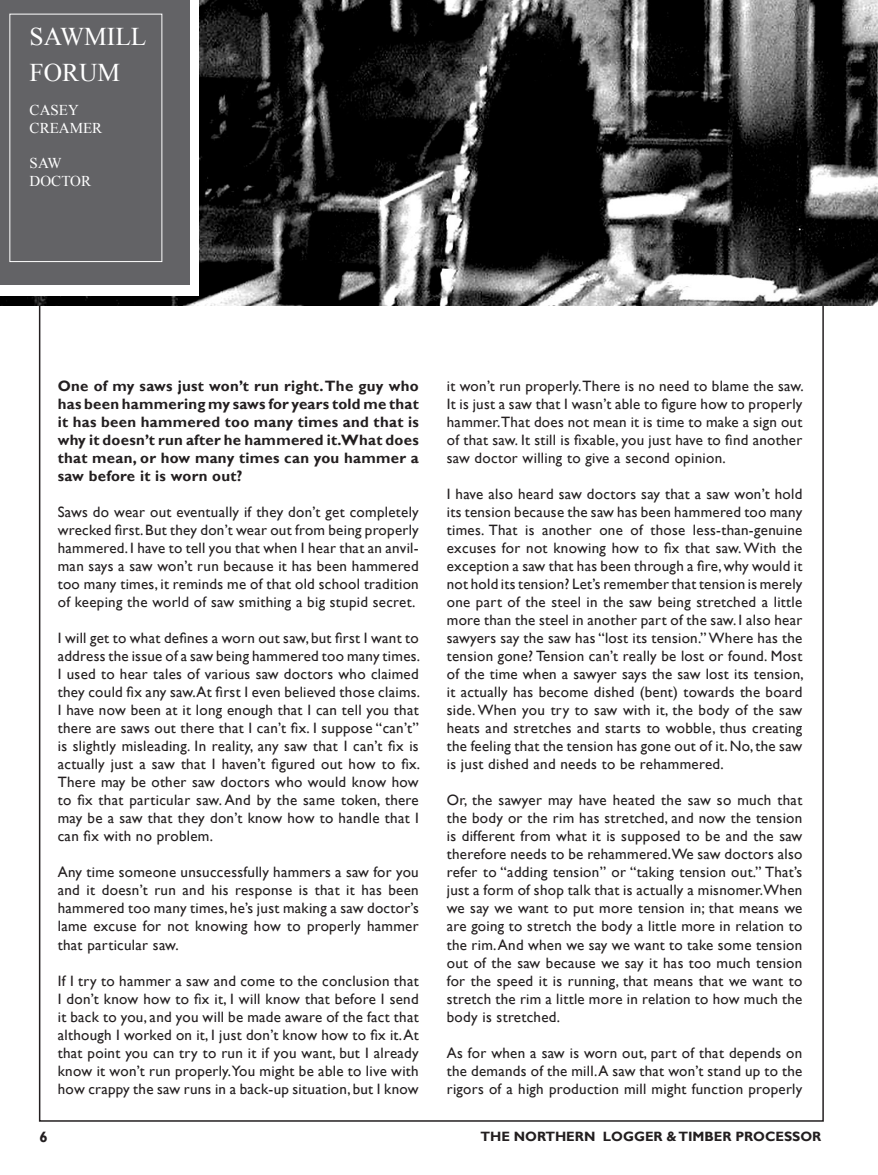
<style>
.page{position:relative;width:878px;height:1175px;background:#fff}
.page>*{position:absolute;margin:0;border:0;box-sizing:border-box;transform-origin:0 0}
.t1{font:25.5px "Times New Roman";color:#fff}
.newbody{font:15px/18px "Gill Sans";letter-spacing:.02em;color:#231f20;text-align:justify}
.newbody-2{font:700 15px/18px "Gill Sans";letter-spacing:.02em;color:#231f20;text-align:justify}
.newbody-3{font:15px "Times New Roman";color:#fff}
.Body_text{font:700 15px "Gill Sans";color:#231f20}
.t2{font:700 13.5px "Gill Sans";color:#231f20}
</style>
<div class="page">
<img style="left:0;top:0;width:878px;height:306px">
<div style="left:0;top:0;width:198px;height:296px;background:#fff"></div>
<div style="left:0;top:0;width:190px;height:284px;background:#636366"></div>
<div style="left:9px;top:14px;width:153px;height:248px;border:1px solid #fff"></div>
<p class="t1" style="left:30px;top:19px;width:118px">SAWMILL</p>
<p class="t1" style="left:30px;top:55px;width:92px">FORUM</p>
<p class="newbody-3" style="left:30px;top:100px;width:51px">CASEY</p>
<p class="newbody-3" style="left:30px;top:118px;width:74px">CREAMER</p>
<p class="newbody-3" style="left:30px;top:153px;width:34px">SAW</p>
<p class="newbody-3" style="left:30px;top:171px;width:63px">DOCTOR</p>
<p class="newbody-2" style="left:58px;top:377px;width:362px">One of my saws just won’t run right. The guy who has been hammering my saws for years told me that it has been hammered too many times and that is why it doesn’t run after he hammered it. What does that mean, or how many times can you hammer a saw before it is worn out?</p>
<p class="newbody" style="left:58px;top:503px;width:362px">Saws do wear out eventually if they don’t get completely wrecked first. But they don’t wear out from being properly hammered. I have to tell you that when I hear that an anvil&shy;man says a saw won’t run because it has been hammered too many times, it reminds me of that old school tradition of keeping the world of saw smithing a big stupid secret.</p>
<p class="newbody" style="left:58px;top:629px;width:364px">I will get to what defines a worn out saw, but first I want to address the issue of a saw being hammered too many times.<br>I used to hear tales of various saw doctors who claimed they could fix any saw.At first I even believed those claims.<br>I have now been at it long enough that I can tell you that there are saws out there that I can’t fix. I suppose “can’t” is slightly misleading. In reality, any saw that I can’t fix is actually just a saw that I haven’t figured out how to fix.<br>There may be other saw doctors who would know how to fix that particular saw. And by the same token, there may be a saw that they don’t know how to handle that I can fix with no problem.</p>
<p class="newbody" style="left:58px;top:863px;width:362px">Any time someone unsuccessfully hammers a saw for you and it doesn’t run and his response is that it has been hammered too many times, he’s just making a saw doctor’s lame excuse for not knowing how to properly hammer that particular saw.</p>
<p class="newbody" style="left:58px;top:971px;width:362px">If I try to hammer a saw and come to the conclusion that I don’t know how to fix it, I will know that before I send it back to you, and you will be made aware of the fact that although I worked on it, I just don’t know how to fix it. At that point you can try to run it if you want, but I already know it won’t run properly.You might be able to live with how crappy the saw runs in a back-up situation, but I know</p>
<p class="newbody" style="left:447px;top:377px;width:358px">it won’t run properly. There is no need to blame the saw.<br>It is just a saw that I wasn’t able to figure how to properly hammer.That does not mean it is time to make a sign out of that saw. It still is fixable, you just have to find another saw doctor willing to give a second opinion.</p>
<p class="newbody" style="left:447px;top:485px;width:358px">I have also heard saw doctors say that a saw won’t hold its tension because the saw has been hammered too many times. That is another one of those less-than-genuine excuses for not knowing how to fix that saw. With the exception a saw that has been through a fire, why would it not hold its tension? Let’s remember that tension is merely one part of the steel in the saw being stretched a little more than the steel in another part of the saw. I also hear sawyers say the saw has “lost its tension.” Where has the tension gone? Tension can’t really be lost or found. Most of the time when a sawyer says the saw lost its tension, it actually has become dished (bent) towards the board side. When you try to saw with it, the body of the saw heats and stretches and starts to wobble, thus creating the feeling that the tension has gone out of it. No, the saw is just dished and needs to be rehammered.</p>
<p class="newbody" style="left:447px;top:791px;width:357px">Or, the sawyer may have heated the saw so much that the body or the rim has stretched, and now the tension is different from what it is supposed to be and the saw therefore needs to be rehammered.We saw doctors also refer to “adding tension” or “taking tension out.” That’s just a form of shop talk that is actually a misnomer.When we say we want to put more tension in; that means we are going to stretch the body a little more in relation to the rim. And when we say we want to take some tension out of the saw because we say it has too much tension for the speed it is running, that means that we want to stretch the rim a little more in relation to how much the body is stretched.</p>
<p class="newbody" style="left:447px;top:1043px;width:357px">As for when a saw is worn out, part of that depends on the demands of the mill. A saw that won’t stand up to the rigors of a high production mill might function properly</p>
<p class="Body_text" style="left:40px;top:1127px;width:10px">6</p>
<p class="t2" style="left:480px;top:1128px;width:342px">THE NORTHERN LOGGER &amp; TIMBER PROCESSOR</p>
</div>
